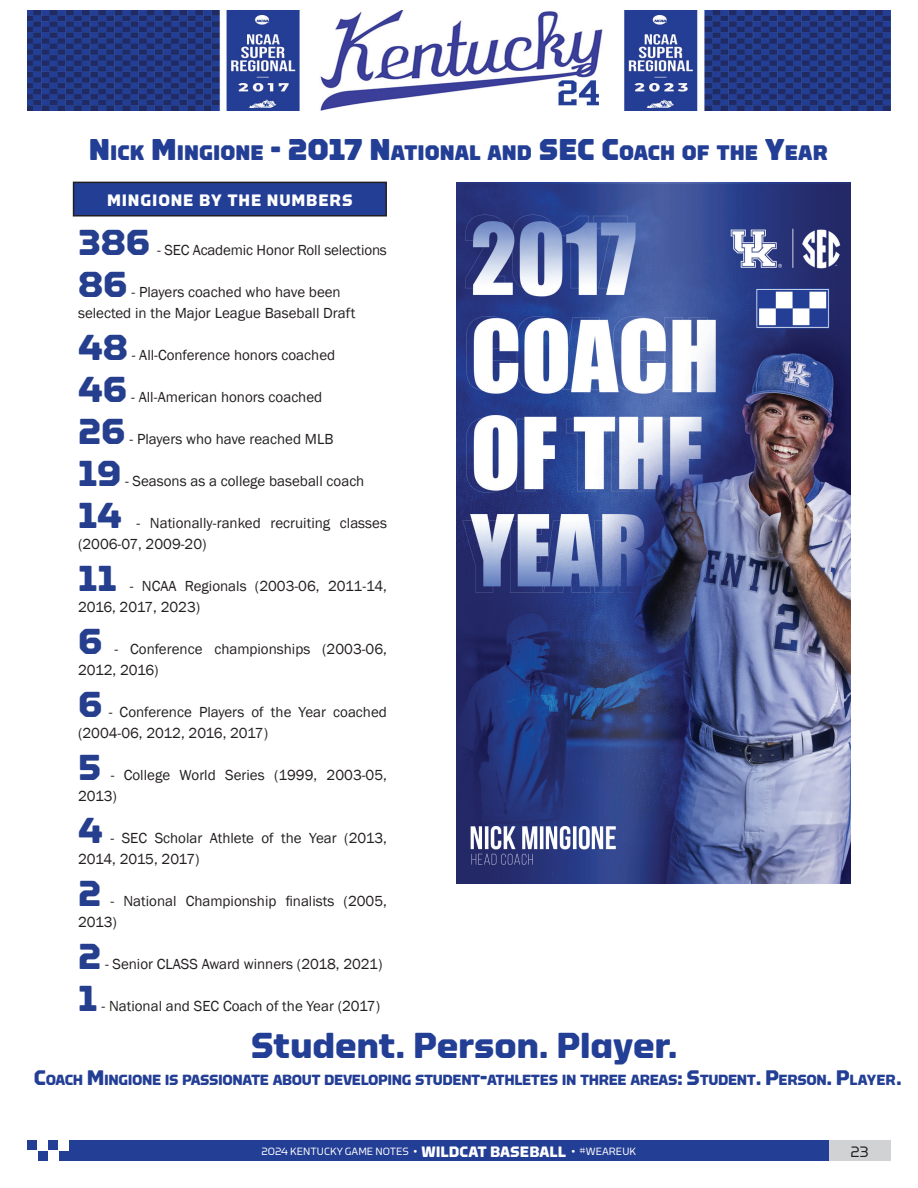
<style>
.page{position:relative;width:918px;height:1188px;background:#fff}
.page>*{position:absolute;margin:0;border:0;box-sizing:border-box;transform-origin:0 0}
.t1{font:700 36px "Torque";color:#253f8e}
.t2{font:700 36px "Torque";color:#233e95}
.t3{font:900 21px "Torque";color:#233e95}
.t4{font:700 16.5px "Torque";letter-spacing:.05em;color:#fff}
.t5{font:15px/21px "Franklin Gothic";color:#231f20}
.t6{font:15px "Torque";color:#231f20}
.t7{font:700 14.7px "Torque";letter-spacing:-.03em;color:#233e95}
.t8{font:10.5px "Torque";color:#fff}
.s1{font-size:30px}
.s2{font-size:21px}
.s3{font-weight:700;font-size:15px}
</style>
<div class="page">
<div style="left:828px;top:1141px;width:63px;height:20px;background:#d1d2d4"></div>
<div style="left:27px;top:1141px;width:801px;height:20px;background:#233e95"></div>
<div style="left:59px;top:1141px;width:10px;height:10px;background:#fff"></div>
<div style="left:48px;top:1151px;width:11px;height:10px;background:#fff"></div>
<div style="left:38px;top:1141px;width:10px;height:10px;background:#fff"></div>
<div style="left:27px;top:1151px;width:11px;height:10px;background:#fff"></div>
<img style="left:27px;top:11px;width:864px;height:100px">
<img style="left:456px;top:182px;width:395px;height:702px">
<div style="left:74px;top:182px;width:312px;height:34px;background:#233e95"></div>
<div style="left:73px;top:182px;width:314px;height:35px;border:2px solid #231f20"></div>
<h2 class="t3" style="left:89px;top:141px;width:740px"><span class="s1">N</span>ICK <span class="s1">M</span>INGIONE <span class="s1">- 2017 N</span>ATIONAL AND <span class="s1">SEC C</span>OACH OF THE <span class="s1">Y</span>EAR</h2>
<p class="t4" style="left:107px;top:191px;width:247px">MINGIONE BY THE NUMBERS</p>
<h1 class="t1" style="left:78px;top:222px;width:74px">386</h1>
<p class="t5" style="left:157px;top:240px;width:231px">- SEC Academic Honor Roll selections</p>
<h1 class="t1" style="left:78px;top:264px;width:51px">86</h1>
<p class="t5" style="left:78px;top:282px;width:279px;text-indent:54px">- Players coached who have been selected in the Major League Baseball Draft</p>
<h1 class="t1" style="left:78px;top:327px;width:52px">48</h1>
<p class="t5" style="left:132px;top:345px;width:205px">- All-Conference honors coached</p>
<h1 class="t1" style="left:78px;top:369px;width:51px">46</h1>
<p class="t5" style="left:131px;top:387px;width:193px">- All-American honors coached</p>
<h1 class="t1" style="left:78px;top:411px;width:49px">26</h1>
<p class="t5" style="left:130px;top:429px;width:205px">- Players who have reached MLB</p>
<h1 class="t1" style="left:78px;top:453px;width:45px">19</h1>
<p class="t5" style="left:125px;top:471px;width:241px">- Seasons as a college baseball coach</p>
<h1 class="t1" style="left:78px;top:495px;width:45px">14</h1>
<p class="t5" style="left:78px;top:513px;width:310px;text-indent:58px">- Nationally-ranked recruiting classes (2006-07, 2009-20)</p>
<h1 class="t1" style="left:78px;top:558px;width:41px">11</h1>
<p class="t5" style="left:78px;top:576px;width:310px;text-indent:52px">- NCAA Regionals (2003-06, 2011-14,<br>2016, 2017, 2023)</p>
<h1 class="t1" style="left:78px;top:621px;width:26px">6</h1>
<p class="t5" style="left:78px;top:639px;width:310px;text-indent:37px">- Conference championships (2003-06,<br>2012, 2016)</p>
<h1 class="t1" style="left:78px;top:684px;width:26px">6</h1>
<p class="t5" style="left:78px;top:702px;width:310px;text-indent:31px">- Conference Players of the Year coached (2004-06, 2012, 2016, 2017)</p>
<h1 class="t1" style="left:78px;top:747px;width:25px">5</h1>
<p class="t5" style="left:78px;top:765px;width:310px;text-indent:33px">- College World Series (1999, 2003-05,<br>2013)</p>
<h1 class="t1" style="left:78px;top:810px;width:26px">4</h1>
<p class="t5" style="left:78px;top:828px;width:310px;text-indent:32px">- SEC Scholar Athlete of the Year (2013,<br>2014, 2015, 2017)</p>
<h1 class="t1" style="left:78px;top:873px;width:25px">2</h1>
<p class="t5" style="left:78px;top:891px;width:310px;text-indent:32px">- National Championship finalists (2005,<br>2013)</p>
<h1 class="t1" style="left:78px;top:936px;width:25px">2</h1>
<p class="t5" style="left:105px;top:954px;width:279px">- Senior CLASS Award winners (2018, 2021)</p>
<h1 class="t1" style="left:78px;top:978px;width:21px">1</h1>
<p class="t5" style="left:102px;top:996px;width:280px">- National and SEC Coach of the Year (2017)</p>
<h1 class="t2" style="left:251px;top:1025px;width:428px">Student. Person. Player.</h1>
<p class="t7" style="left:34px;top:1071px;width:869px"><span class="s2">C</span>OACH <span class="s2">M</span> INGIONE IS PASSIONATE ABOUT DEVELOPING STUDENT<span class="s2">-</span>ATHLETES IN THREE AREAS<span class="s2">: S</span>TUDENT<span class="s2">. P</span>ERSON<span class="s2">. P</span>LAYER<span class="s2">.</span></p>
<p class="t8" style="left:261px;top:1146px;width:376px">2024 KENTUCKY GAME NOTES • <span class="s3">WILDCAT BASEBALL</span> • #WEAREUK</p>
<p class="t6" style="left:851px;top:1143px;width:20px">23</p>
</div>
